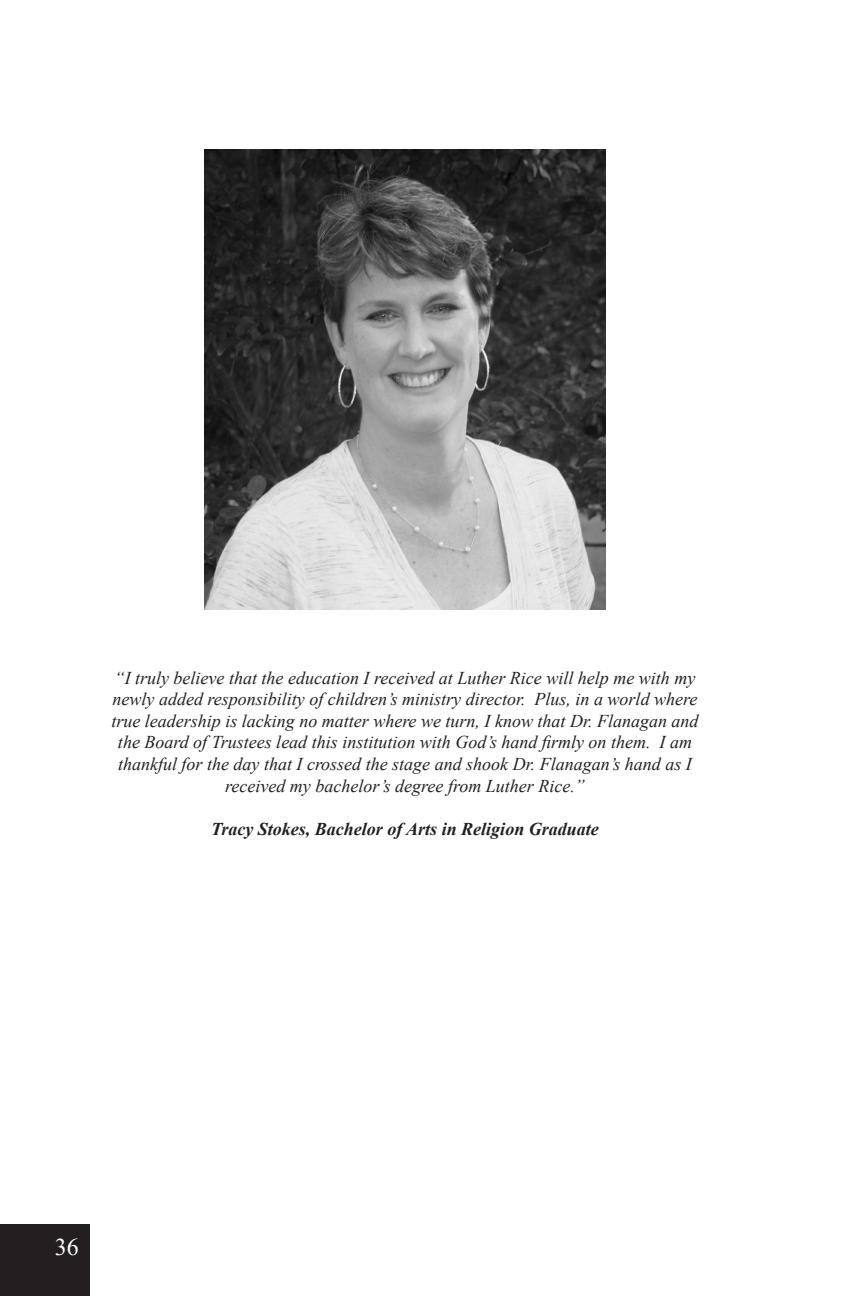
<style>
.page{position:relative;width:864px;height:1296px;background:#fff}
.page>*{position:absolute;margin:0;border:0;box-sizing:border-box;transform-origin:0 0}
.t1{font:24px "Times New Roman";color:#fff}
.t2{font:italic 18px/21.6px "Times New Roman";color:#231f20;text-align:center}
.t3{font:italic 700 18px "Times New Roman";color:#231f20}
</style>
<div class="page">
<div style="left:0;top:1224px;width:90px;height:72px;background:#231f20"></div>
<img style="left:205px;top:150px;width:400px;height:459px">
<p class="t2" style="left:111px;top:666px;width:589px">“I truly believe that the education I received at Luther Rice will help me with my newly added responsibility of children’s ministry director. Plus, in a world where true leadership is lacking no matter where we turn, I know that Dr. Flanagan and the Board of Trustees lead this institution with God’s hand firmly on them. I am thankful for the day that I crossed the stage and shook Dr. Flanagan’s hand as I received my bachelor’s degree from Luther Rice.”</p>
<p class="t3" style="left:211px;top:816px;width:389px">Tracy Stokes, Bachelor of Arts in Religion Graduate</p>
<p class="t1" style="left:55px;top:1230px;width:25px">36</p>
</div>
